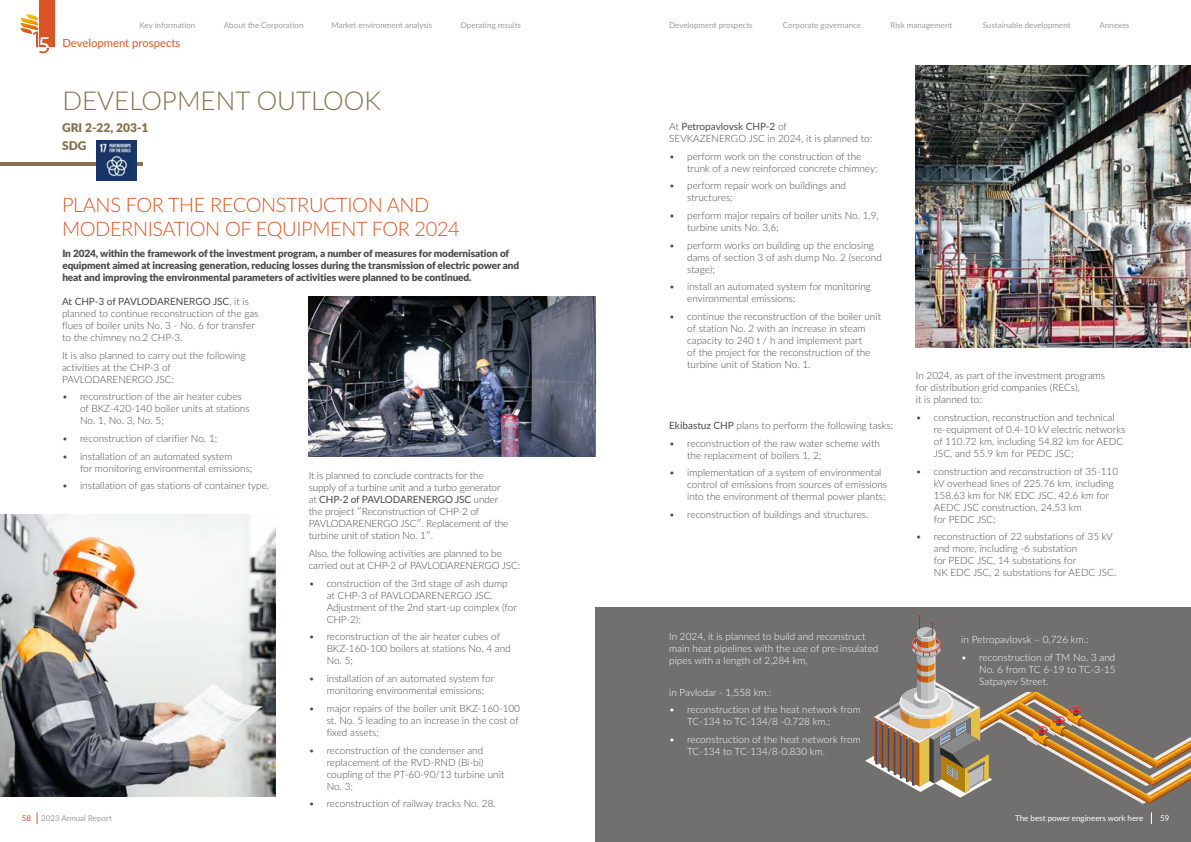
<style>
.page{position:relative;width:1191px;height:842px;background:#fff}
.page>*{position:absolute;margin:0;border:0;box-sizing:border-box;transform-origin:0 0}
.t1{font:300 26px "Lato";color:#87714d}
.t2{font:300 20px/24px "Lato";letter-spacing:-.02em;color:#dc5525}
.t3{font:900 12px/18.8px "Lato";color:#87704c}
.t4{font:11.3px "Lato";color:#dc5525}
.t5{font:300 10px/12px "Lato";color:#4a4a49}
.t6{font:300 10px/12px "Lato";color:#fff}
.t7{font:900 10px/12px "Lato";letter-spacing:-.01em;color:#4a4a49}
.t8{font:8px "Lato";color:#9d9d9c}
.t9{font:8px "Lato";color:#fff}
.t10{font:8px "Lato";color:#dc5525}
.s1{font-family:"Myriad Pro";font-size:24.4px;color:#fff}
.s2{font-weight:400}
</style>
<div class="page">
<div style="left:39px;top:0;width:15px;height:47px;background:#db5426"></div>
<svg style="left:20px;top:14px;width:29px;height:39px"></svg>
<svg style="left:37px;top:812px;width:1px;height:12px"></svg>
<div style="left:595px;top:607px;width:596px;height:235px;background:#71706f"></div>
<svg style="left:865px;top:614px;width:326px;height:190px"></svg>
<hr style="left:0;top:163px;width:143px;height:3px;background:#87714d">
<img style="left:97px;top:141px;width:39px;height:39px">
<img style="left:915px;top:65px;width:276px;height:283px">
<img style="left:0;top:514px;width:275px;height:283px">
<img style="left:309px;top:297px;width:286px;height:159px">
<svg style="left:1151px;top:812px;width:1px;height:12px"></svg>
<p class="t8" style="left:140px;top:20px;width:57px">Key information</p>
<p class="t8" style="left:224px;top:20px;width:81px">About the Corporation</p>
<p class="t8" style="left:331px;top:20px;width:102px">Market environment analysis</p>
<p class="t8" style="left:460px;top:20px;width:62px">Operating results</p>
<p class="t4" style="left:38px;top:35px;width:144px"><span class="s1">5</span> Development prospects</p>
<h1 class="t1" style="left:62px;top:82px;width:320px">DEVELOPMENT OUTLOOK</h1>
<p class="t3" style="left:62px;top:117px;width:88px">GRI 2-22, 203-1<br>SDG</p>
<p class="t10" style="left:22px;top:812px;width:11px">58</p>
<h2 class="t2" style="left:62px;top:192px;width:399px">PLANS FOR THE RECONSTRUCTION AND<br>MODERNISATION OF EQUIPMENT FOR 2024</h2>
<p class="t7" style="left:62px;top:247px;width:458px">In 2024, within the framework of the investment program, a number of measures for modernisation of equipment aimed at increasing generation, reducing losses during the transmission of electric power and heat and improving the environmental parameters of activities were planned to be continued.</p>
<p class="t5" style="left:62px;top:295px;width:198px"><span class="s2">At CHP-3 of PAVLODARENERGO JSC</span>, it is planned to continue reconstruction of the gas flues of boiler units No. 3 - No. 6 for transfer to the chimney no.2 CHP-3.</p>
<p class="t5" style="left:62px;top:349px;width:185px">It is also planned to carry out the following activities at the CHP-3 of<br>PAVLODARENERGO JSC:</p>
<p class="t5" style="left:80px;top:390px;width:171px;text-indent:-18px">• reconstruction of the air heater cubes of BKZ-420-140 boiler units at stations<br>No. 1, No. 3, No. 5;</p>
<p class="t5" style="left:62px;top:432px;width:157px">• reconstruction of clarifier No. 1;</p>
<p class="t5" style="left:80px;top:450px;width:174px;text-indent:-18px">• installation of an automated system<br>for monitoring environmental emissions;</p>
<p class="t5" style="left:62px;top:479px;width:209px">• installation of gas stations of container type.</p>
<p class="t5" style="left:309px;top:469px;width:201px">It is planned to conclude contracts for the supply of a turbine unit and a turbo generator at <span class="s2">CHP-2 of PAVLODARENERGO JSC</span> under the project ʺReconstruction of CHP-2 of PAVLODARENERGO JSCʺ. Replacement of the turbine unit of station No. 1ʺ.</p>
<p class="t5" style="left:309px;top:547px;width:213px">Also, the following activities are planned to be carried out at CHP-2 of PAVLODARENERGO JSC:</p>
<p class="t5" style="left:327px;top:577px;width:192px;text-indent:-18px">• construction of the 3rd stage of ash dump at CHP-3 of PAVLODARENERGO JSC.<br>Adjustment of the 2nd start-up complex (for<br>CHP-2);</p>
<p class="t5" style="left:327px;top:630px;width:186px;text-indent:-18px">• reconstruction of the air heater cubes of<br>BKZ-160-100 boilers at stations No. 4 and<br>No. 5;</p>
<p class="t5" style="left:327px;top:672px;width:169px;text-indent:-18px">• installation of an automated system for monitoring environmental emissions;</p>
<p class="t5" style="left:327px;top:702px;width:195px;text-indent:-18px">• major repairs of the boiler unit BKZ-160-100 st. No. 5 leading to an increase in the cost of fixed assets;</p>
<p class="t5" style="left:327px;top:743px;width:179px;text-indent:-18px">• reconstruction of the condenser and replacement of the RVD-RND (Bi-bi) coupling of the PT-60-90/13 turbine unit<br>No. 3;</p>
<p class="t5" style="left:309px;top:797px;width:189px">• reconstruction of railway tracks No. 28.</p>
<p class="t8" style="left:41px;top:812px;width:72px">2023 Annual Report</p>
<p class="t8" style="left:669px;top:20px;width:85px">Development prospects</p>
<p class="t8" style="left:783px;top:20px;width:80px">Corporate governance</p>
<p class="t8" style="left:890px;top:20px;width:63px">Risk management</p>
<p class="t8" style="left:982px;top:20px;width:89px">Sustainable development</p>
<p class="t8" style="left:1099px;top:20px;width:32px">Annexes</p>
<p class="t5" style="left:669px;top:120px;width:204px">At <span class="s2">Petropavlovsk CHP-2</span> of<br>SEVKAZENERGO JSC in 2024, it is planned to:</p>
<p class="t5" style="left:687px;top:150px;width:192px;text-indent:-18px">• perform work on the construction of the trunk of a new reinforced concrete chimney;</p>
<p class="t5" style="left:687px;top:179px;width:160px;text-indent:-18px">• perform repair work on buildings and structures;</p>
<p class="t5" style="left:687px;top:209px;width:193px;text-indent:-18px">• perform major repairs of boiler units No. 1,9, turbine units No. 3,6;</p>
<p class="t5" style="left:687px;top:239px;width:196px;text-indent:-18px">• perform works on building up the enclosing dams of section 3 of ash dump No. 2 (second stage);</p>
<p class="t5" style="left:687px;top:280px;width:185px;text-indent:-18px">• install an automated system for monitoring environmental emissions;</p>
<p class="t5" style="left:687px;top:310px;width:195px;text-indent:-18px">• continue the reconstruction of the boiler unit of station No. 2 with an increase in steam capacity to 240 t / h and implement part<br>of the project for the reconstruction of the turbine unit of Station No. 1.</p>
<p class="t5" style="left:669px;top:419px;width:225px"><span class="s2">Ekibastuz CHP</span> plans to perform the following tasks:</p>
<p class="t5" style="left:687px;top:437px;width:194px;text-indent:-18px">• reconstruction of the raw water scheme with the replacement of boilers 1, 2;</p>
<p class="t5" style="left:687px;top:466px;width:201px;text-indent:-18px">• implementation of a system of environmental control of emissions from sources of emissions into the environment of thermal power plants;</p>
<p class="t5" style="left:669px;top:508px;width:201px">• reconstruction of buildings and structures.</p>
<p class="t6" style="left:669px;top:630px;width:211px">In 2024, it is planned to build and reconstruct main heat pipelines with the use of pre-insulated pipes with a length of 2,284 km,</p>
<p class="t6" style="left:669px;top:686px;width:104px">in Pavlodar - 1,558 km.:</p>
<p class="t6" style="left:687px;top:703px;width:175px;text-indent:-18px">• reconstruction of the heat network from<br>TC-134 to TC-134/8 -0.728 km.;</p>
<p class="t6" style="left:687px;top:733px;width:175px;text-indent:-18px">• reconstruction of the heat network from<br>TC-134 to TC-134/8-0.830 km.</p>
<p class="t5" style="left:915px;top:369px;width:191px">In 2024, as part of the investment programs for distribution grid companies (RECs),<br>it is planned to:</p>
<p class="t5" style="left:933px;top:411px;width:193px;text-indent:-18px">• construction, reconstruction and technical re-equipment of 0.4-10 kV electric networks of 110.72 km, including 54.82 km for AEDC JSC, and 55.9 km for PEDC JSC;</p>
<p class="t5" style="left:933px;top:465px;width:186px;text-indent:-18px">• construction and reconstruction of 35-110 kV overhead lines of 225.76 km, including 158.63 km for NK EDC JSC, 42.6 km for AEDC JSC construction, 24.53 km<br>for PEDC JSC;</p>
<p class="t5" style="left:933px;top:530px;width:184px;text-indent:-18px">• reconstruction of 22 substations of 35 kV and more, including -6 substation<br>for PEDC JSC, 14 substations for<br>NK EDC JSC, 2 substations for AEDC JSC.</p>
<p class="t6" style="left:961px;top:633px;width:129px">in Petropavlovsk – 0,726 km.:</p>
<p class="t6" style="left:979px;top:651px;width:138px;text-align:justify;text-indent:-18px">• reconstruction of TM No. 3 and No. 6 from TC 6-19 to TC-3-15<br>Satpayev Street.</p>
<p class="t9" style="left:1015px;top:812px;width:130px">The best power engineers work here</p>
<p class="t9" style="left:1160px;top:812px;width:11px">59</p>
</div>
